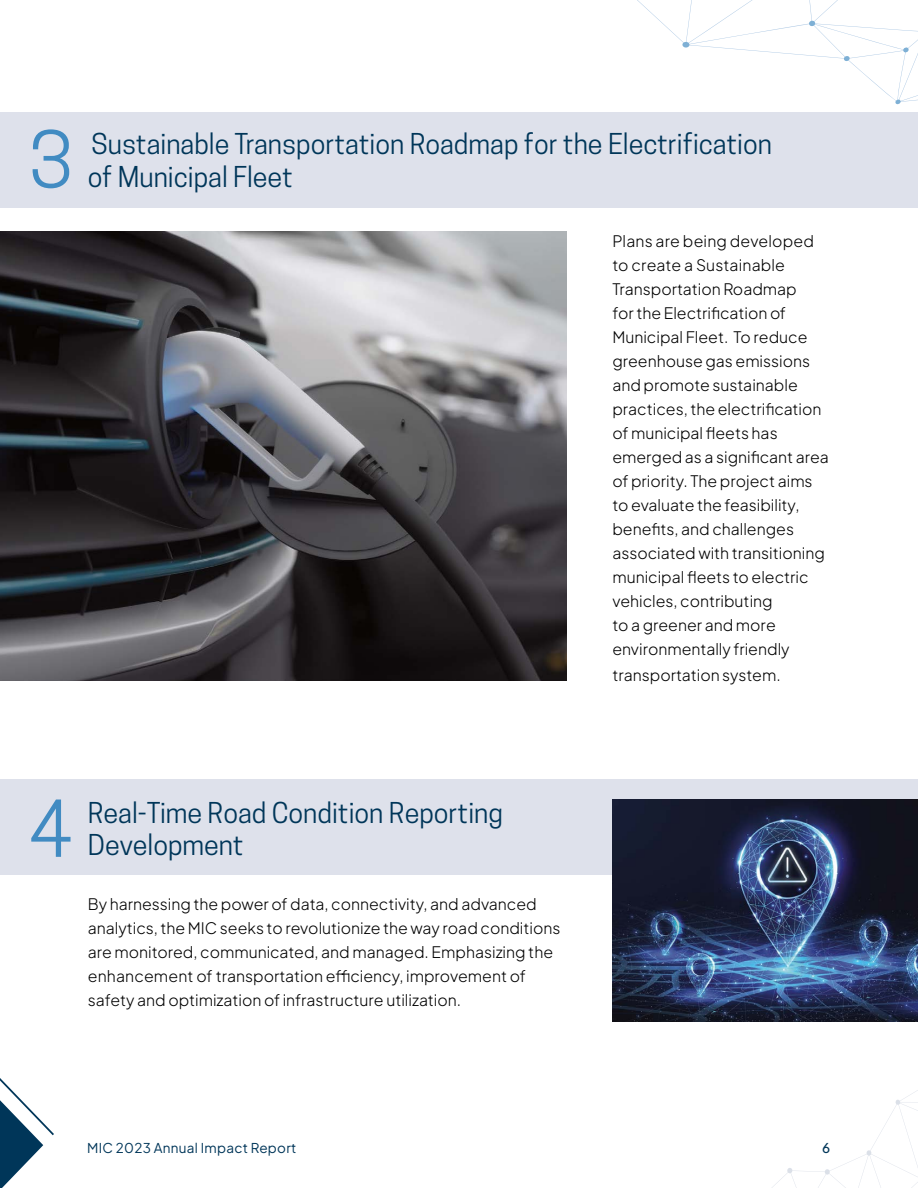
<style>
.page{position:relative;width:918px;height:1188px;background:#fff}
.page>*{position:absolute;margin:0;border:0;box-sizing:border-box;transform-origin:0 0}
.t1{font:73.5px "Cooper Hewitt";color:#418bc2}
.t2{font:27px/32.4px "Cooper Hewitt";color:#003659}
.Body{font:300 15.75px/24px "Plus Jakarta Sans";color:#000}
.t3{font:13.5px "Plus Jakarta Sans";letter-spacing:.02em;color:#003659}
.t4{font:500 13.5px "Plus Jakarta Sans";color:#003659}
</style>
<div class="page">
<svg style="left:772px;top:1090px;width:146px;height:98px"></svg>
<svg style="left:637px;top:0;width:281px;height:104px"></svg>
<svg style="left:0;top:1078px;width:54px;height:110px"></svg>
<div style="left:0;top:780px;width:918px;height:95px;background:#dee1eb"></div>
<img style="left:0;top:232px;width:567px;height:448px">
<img style="left:612px;top:799px;width:306px;height:223px">
<div style="left:0;top:112px;width:918px;height:95px;background:#dee1eb"></div>
<h2 class="t1" style="left:29px;top:117px;width:46px">3</h2>
<h3 class="t2" style="left:88px;top:128px;width:686px">Sustainable Transportation Roadmap for the Electrification of Municipal Fleet</h3>
<h2 class="t1" style="left:29px;top:786px;width:46px">4</h2>
<h3 class="t2" style="left:88px;top:797px;width:417px">Real-Time Road Condition Reporting<br>Development</h3>
<p class="Body" style="left:88px;top:891px;width:474px">By harnessing the power of data, connectivity, and advanced analytics, the MIC seeks to revolutionize the way road conditions are monitored, communicated, and managed. Emphasizing the enhancement of transportation efficiency, improvement of safety and optimization of infrastructure utilization.</p>
<p class="Body" style="left:612px;top:228px;width:218px">Plans are being developed to create a Sustainable<br>Transportation Roadmap<br>for the Electrification of<br>Municipal Fleet. To reduce greenhouse gas emissions and promote sustainable practices, the electrification of municipal fleets has emerged as a significant area of priority. The project aims to evaluate the feasibility, benefits, and challenges associated with transitioning municipal fleets to electric vehicles, contributing<br>to a greener and more environmentally friendly transportation system.</p>
<p class="t3" style="left:87px;top:1136px;width:211px">MIC 2023 Annual Impact Report</p>
<p class="t4" style="left:822px;top:1136px;width:10px">6</p>
</div>
